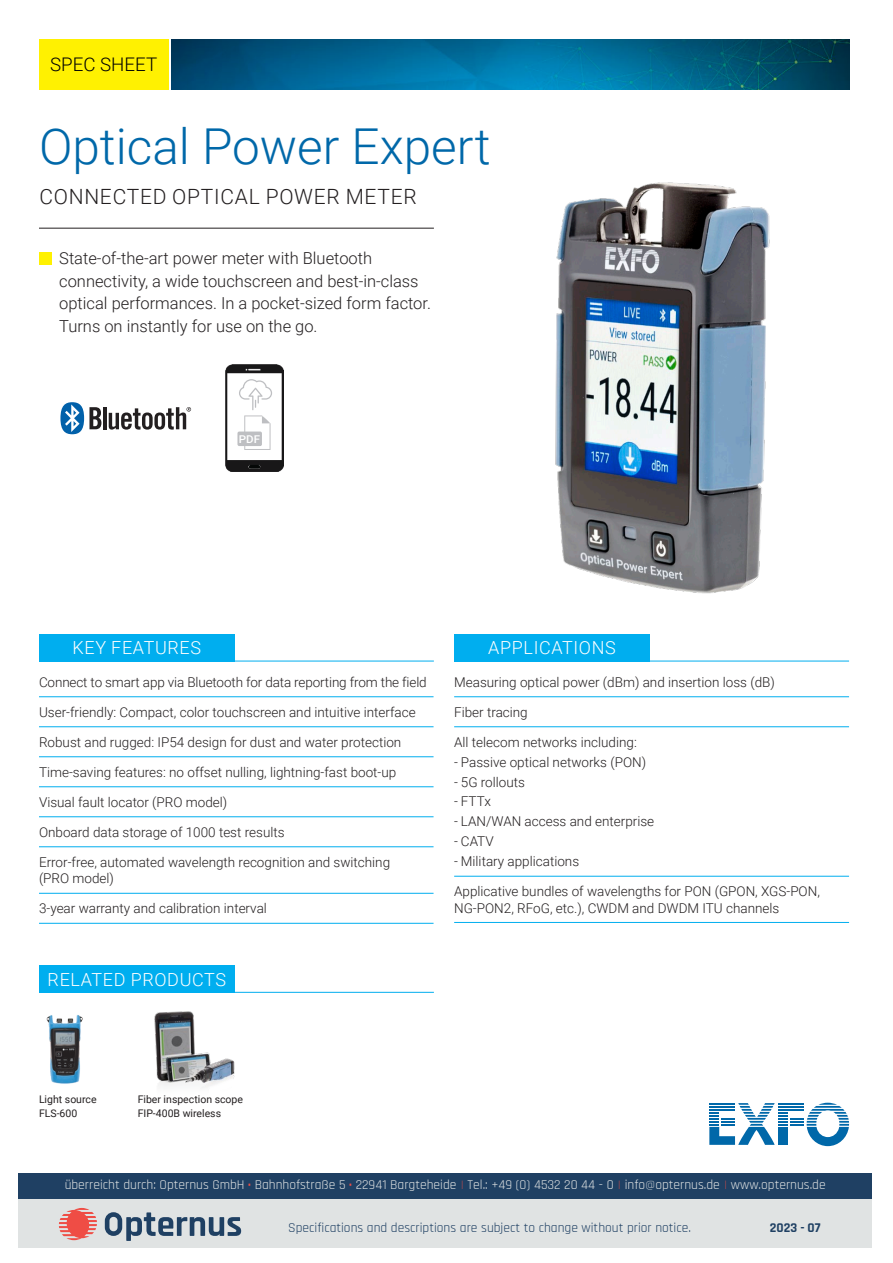
<style>
.page{position:relative;width:893px;height:1263px;background:#fff}
.page>*{position:absolute;margin:0;border:0;box-sizing:border-box;transform-origin:0 0}
.t1{font:300 49.5px "Roboto";color:#0068a9}
.t2{font:300 21px "Roboto";letter-spacing:.035em;color:#231f20}
.t3{font:300 18.75px "Roboto";color:#010203}
.t4{font:300 18px "Roboto";letter-spacing:.035em;color:#fff}
.t5{font:300 16.5px/22.5px "Roboto";color:#231f20}
.t6{font:300 13.5px/16.5px "Roboto";color:#231f20}
.t7{font:13.5px "Rajdhani";color:#e0e3e3}
.t8{font:13.5px "Rajdhani";color:#1f4063}
.t9{font:700 13.5px "Rajdhani";color:#1f4063}
.t10{font:500 10.65px "Roboto";color:#fff;scale:1.08 1}
.t11{font:10.5px/13.5px "Roboto";color:#231f20}
.s1{font-weight:700;color:#ef4d45}
.s2{font-weight:300;color:#ef4d45}
.s3{font-weight:300}
.s4{font-style:inherit}
</style>
<div class="page">
<div style="left:19px;top:1190px;width:853px;height:58px;background:#e0e3e3"></div>
<div style="left:19px;top:1173px;width:853px;height:25px;background:#1f4063"></div>
<svg style="left:105px;top:1212px;width:136px;height:29px"></svg>
<svg style="left:59px;top:1208px;width:38px;height:32px"></svg>
<img style="left:172px;top:39px;width:677px;height:51px">
<div style="left:39px;top:39px;width:129px;height:51px;background:#fff101"></div>
<svg style="left:709px;top:1103px;width:140px;height:43px"></svg>
<hr style="left:709px;top:1109px;width:26px;height:2px;background:#0068a9">
<img style="left:555px;top:182px;width:215px;height:412px">
<img style="left:225px;top:364px;width:58px;height:107px">
<div style="left:230px;top:392px;width:48px;height:54px;background:#fff"></div>
<div style="left:237px;top:431px;width:25px;height:15px;background:#bebfc2;border-radius:2px"></div>
<svg style="left:239px;top:379px;width:33px;height:71px"></svg>
<hr style="left:103px;top:407px;width:3px;height:22px;background:#231f20">
<svg style="left:60px;top:402px;width:41px;height:32px"></svg>
<svg style="left:109px;top:407px;width:82px;height:23px"></svg>
<img style="left:154px;top:1011px;width:81px;height:77px">
<img style="left:46px;top:1015px;width:37px;height:69px">
<hr style="left:39px;top:228px;width:395px;height:1px;background:#231f20">
<div style="left:39px;top:252px;width:13px;height:13px;background:#fff101"></div>
<hr style="left:39px;top:696px;width:395px;height:1px;background:#00aeef">
<hr style="left:39px;top:726px;width:395px;height:1px;background:#00aeef">
<hr style="left:39px;top:756px;width:395px;height:1px;background:#00aeef">
<hr style="left:39px;top:786px;width:395px;height:1px;background:#00aeef">
<hr style="left:39px;top:816px;width:395px;height:1px;background:#00aeef">
<hr style="left:39px;top:846px;width:395px;height:1px;background:#00aeef">
<hr style="left:39px;top:893px;width:395px;height:1px;background:#00aeef">
<hr style="left:39px;top:923px;width:395px;height:1px;background:#00aeef">
<hr style="left:454px;top:696px;width:395px;height:1px;background:#00aeef">
<hr style="left:454px;top:726px;width:395px;height:1px;background:#00aeef">
<hr style="left:454px;top:876px;width:395px;height:1px;background:#00aeef">
<hr style="left:454px;top:922px;width:395px;height:1px;background:#00aeef">
<div style="left:454px;top:634px;width:196px;height:27px;background:#00aeef"></div>
<hr style="left:454px;top:661px;width:196px;height:1px;background:#00aeef">
<hr style="left:650px;top:661px;width:199px;height:1px;background:#00aeef">
<div style="left:39px;top:634px;width:196px;height:27px;background:#00aeef"></div>
<hr style="left:39px;top:661px;width:196px;height:1px;background:#00aeef">
<hr style="left:235px;top:661px;width:199px;height:1px;background:#00aeef">
<div style="left:39px;top:965px;width:196px;height:27px;background:#00aeef"></div>
<hr style="left:39px;top:992px;width:196px;height:1px;background:#00aeef">
<hr style="left:235px;top:992px;width:199px;height:1px;background:#00aeef">
<h3 class="t3" style="left:50px;top:52px;width:109px">SPEC SHEET</h3>
<h1 class="t1" style="left:39px;top:112px;width:453px">Optical Power Expert</h1>
<h2 class="t2" style="left:39px;top:182px;width:379px">CONNECTED OPTICAL POWER METER</h2>
<p class="t5" style="left:59px;top:247px;width:373px">State-of-the-art power meter with Bluetooth connectivity, a wide touchscreen and best-in-class optical performances. In a pocket-sized form factor.<br>Turns on instantly for use on the go.</p>
<p class="t10" style="left:239px;top:431px;width:21px">PDF</p>
<h3 class="t4" style="left:73px;top:635px;width:130px">KEY FEATURES</h3>
<h3 class="t4" style="left:488px;top:635px;width:129px">APPLICATIONS</h3>
<p class="t6" style="left:39px;top:673px;width:389px">Connect to smart app via Bluetooth for data reporting from the field</p>
<p class="t6" style="left:39px;top:703px;width:378px">User-friendly: Compact, color touchscreen and intuitive interface</p>
<p class="t6" style="left:39px;top:733px;width:364px">Robust and rugged: IP54 design for dust and water protection</p>
<p class="t6" style="left:39px;top:763px;width:359px">Time-saving features: no offset nulling, lightning-fast boot-up</p>
<p class="t6" style="left:39px;top:793px;width:190px">Visual fault locator (PRO model)</p>
<p class="t6" style="left:39px;top:823px;width:247px">Onboard data storage of 1000 test results</p>
<p class="t6" style="left:39px;top:853px;width:353px">Error-free, automated wavelength recognition and switching (PRO model)</p>
<p class="t6" style="left:39px;top:900px;width:229px">3-year warranty and calibration interval</p>
<h3 class="t4" style="left:48px;top:966px;width:180px">RELATED PRODUCTS</h3>
<p class="t6" style="left:454px;top:673px;width:322px">Measuring optical power (dBm) and insertion loss (dB)</p>
<p class="t6" style="left:454px;top:703px;width:75px">Fiber tracing</p>
<p class="t6" style="left:454px;top:733px;width:184px">All telecom networks including:</p>
<p class="t6" style="left:454px;top:753px;width:193px">- Passive optical networks (PON)</p>
<p class="t6" style="left:454px;top:773px;width:72px">- 5G rollouts</p>
<p class="t6" style="left:454px;top:793px;width:38px">- FTTx</p>
<p class="t6" style="left:454px;top:813px;width:202px">- LAN/WAN access and enterprise</p>
<p class="t6" style="left:454px;top:833px;width:41px">- CATV</p>
<p class="t6" style="left:454px;top:852px;width:127px">- Military applications</p>
<p class="t6" style="left:454px;top:882px;width:367px">Applicative bundles of wavelengths for PON (GPON, XGS-PON,<br>NG-PON2, RFoG, etc.), CWDM and DWDM ITU channels</p>
<p class="t11" style="left:39px;top:1092px;width:59px">Light source<br>FLS-600</p>
<p class="t11" style="left:138px;top:1092px;width:107px">Fiber inspection scope<br>FIP-400B wireless</p>
<p class="t7" style="left:65px;top:1177px;width:763px">überreicht durch: Opternus GmbH <span class="s1">·</span> Bahnhofstraße 5 <span class="s1">·</span> 22941 Bargteheide <span class="s2">।</span> Tel.: +49 (0) 4532 20 44 - 0 <span class="s2">।</span> info<span class="s3">@</span>opternus.de <span class="s2">।</span> www.opternus.de</p>
<p class="t8" style="left:288px;top:1220px;width:404px">Specifications and descriptions are subject to change without prior notice.</p>
<p class="t9" style="left:770px;top:1219px;width:52px">2023 - <span class="s4">07</span></p>
</div>
